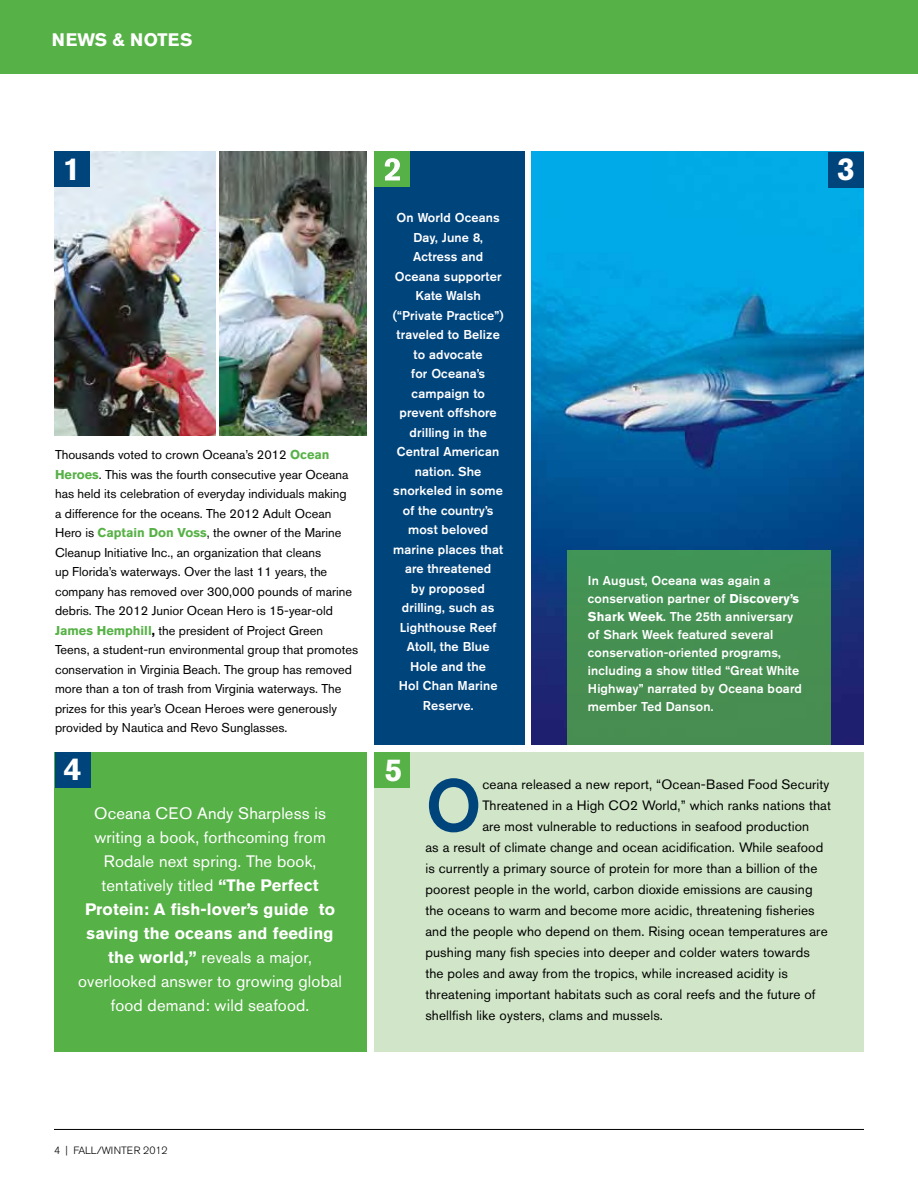
<style>
.page{position:relative;width:918px;height:1188px;background:#fff}
.page>*{position:absolute;margin:0;border:0;box-sizing:border-box;transform-origin:0 0}
.t1{font:500 73.05px "Akzidenz Grotesk BQ";color:#00447c}
.t2{font:700 31.5px "Akzidenz Grotesk BQ";color:#fff}
.t3{font:700 21px "Akzidenz Grotesk BQ";color:#fff}
.t4{font:700 18px "Akzidenz Grotesk BQ";letter-spacing:.01em;color:#fff}
.t5{font:16.5px/24px "Akzidenz Grotesk BQ";letter-spacing:.01em;color:#fff;text-align:center}
.t6{font:13.5px "Akzidenz Grotesk BQ";letter-spacing:.01em;color:#000}
.t7{font:12.75px/19.5px "Akzidenz Grotesk BQ";color:#000}
.t8{font:500 12.75px/19.5px "Akzidenz Grotesk BQ";letter-spacing:.01em;color:#fff;text-align:center}
.t9{font:300 10.5px "Akzidenz Grotesk BQ";color:#000}
.s1{font-weight:700;color:#56b146}
.s2{font-weight:700}
</style>
<div class="page">
<img style="left:55px;top:152px;width:161px;height:283px">
<div style="left:54px;top:152px;width:36px;height:35px;background:#00447c"></div>
<img style="left:219px;top:151px;width:147px;height:284px">
<div style="left:55px;top:752px;width:312px;height:300px;background:#56b146"></div>
<div style="left:375px;top:151px;width:150px;height:594px;background:#00447c"></div>
<div style="left:375px;top:752px;width:489px;height:300px;background:#d1e6c8"></div>
<img style="left:531px;top:151px;width:333px;height:594px">
<div style="left:375px;top:151px;width:35px;height:36px;background:#56b146"></div>
<svg style="left:385px;top:158px;width:15px;height:22px"></svg>
<div style="left:567px;top:550px;width:264px;height:195px;background:#468f52"></div>
<div style="left:0;top:0;width:918px;height:74px;background:#56b146"></div>
<hr style="left:54px;top:1129px;width:810px;height:1px;background:#000">
<div style="left:375px;top:752px;width:35px;height:36px;background:#56b146"></div>
<div style="left:55px;top:752px;width:36px;height:36px;background:#00447c"></div>
<div style="left:828px;top:152px;width:36px;height:36px;background:#00447c"></div>
<h3 class="t4" style="left:52px;top:29px;width:139px">news &amp; notes</h3>
<h3 class="t3" style="left:52px;top:29px;width:12px">TITLE</h3>
<h2 class="t2" style="left:63px;top:151px;width:19px">1</h2>
<p class="t7" style="left:55px;top:445px;width:305px">Thousands voted to crown Oceana’s 2012 <span class="s1">Ocean Heroes</span>. This was the fourth consecutive year Oceana has held its celebration of everyday individuals making<br>a difference for the oceans. The 2012 Adult Ocean Hero is <span class="s1">Captain Don Voss</span>, the owner of the Marine Cleanup Initiative Inc., an organization that cleans<br>up Florida’s waterways. Over the last 11 years, the company has removed over 300,000 pounds of marine debris. The 2012 Junior Ocean Hero is 15-year-old <span class="s1">James Hemphill</span><span class="s2">,</span> the president of Project Green Teens, a student-run environmental group that promotes conservation in Virginia Beach. The group has removed more than a ton of trash from Virginia waterways. The prizes for this year’s Ocean Heroes were generously provided by Nautica and Revo Sunglasses.</p>
<p class="t8" style="left:393px;top:208px;width:112px">On World Oceans<br>Day, June 8,<br>Actress and<br>Oceana supporter<br>Kate Walsh (“Private Practice”) traveled to Belize to advocate<br>for Oceana’s campaign to prevent offshore drilling in the<br>Central American nation. She snorkeled in some of the country’s most beloved marine places that are threatened<br>by proposed drilling, such as<br>Lighthouse Reef<br>Atoll, the Blue<br>Hole and the<br>Hol Chan Marine<br>Reserve.</p>
<h2 class="t2" style="left:837px;top:151px;width:19px">3</h2>
<p class="t8" style="left:588px;top:571px;width:215px;line-height:18px;text-align:left">In August, Oceana was again a conservation partner of <span class="s2">Discovery’s<br>Shark Week</span>. The 25th anniversary of Shark Week featured several conservation-oriented programs, including a show titled “Great White<br>Highway” narrated by Oceana board member Ted Danson.</p>
<h2 class="t2" style="left:64px;top:751px;width:19px">4</h2>
<h2 class="t2" style="left:385px;top:752px;width:19px">5</h2>
<p class="t5" style="left:78px;top:801px;width:265px">Oceana CEO Andy Sharpless is writing a book, forthcoming from<br>Rodale next spring. The book, tentatively titled <span class="s2">“The Perfect<br>Protein: A fish-lover’s guide to saving the oceans and feeding the world,”</span> reveals a major, overlooked answer to growing global food demand: wild seafood.</p>
<h1 class="t1" style="left:425px;top:761px;width:58px">O</h1>
<p class="t6" style="left:482px;top:776px;width:349px">ceana released a new report, “Ocean-Based Food Security</p>
<p class="t6" style="left:482px;top:797px;width:350px">Threatened in a High CO2 World,” which ranks nations that</p>
<p class="t6" style="left:482px;top:818px;width:328px">are most vulnerable to reductions in seafood production</p>
<p class="t6" style="left:425px;top:839px;width:399px">as a result of climate change and ocean acidification. While seafood</p>
<p class="t6" style="left:425px;top:860px;width:394px">is currently a primary source of protein for more than a billion of the</p>
<p class="t6" style="left:425px;top:881px;width:389px">poorest people in the world, carbon dioxide emissions are causing</p>
<p class="t6" style="left:425px;top:902px;width:391px">the oceans to warm and become more acidic, threatening fisheries</p>
<p class="t6" style="left:425px;top:923px;width:404px">and the people who depend on them. Rising ocean temperatures are</p>
<p class="t6" style="left:425px;top:944px;width:386px">pushing many fish species into deeper and colder waters towards</p>
<p class="t6" style="left:425px;top:965px;width:364px">the poles and away from the tropics, while increased acidity is</p>
<p class="t6" style="left:425px;top:986px;width:392px">threatening important habitats such as coral reefs and the future of</p>
<p class="t6" style="left:425px;top:1007px;width:239px">shellfish like oysters, clams and mussels.</p>
<p class="t9" style="left:54px;top:1144px;width:115px">4 | FALL/WINTER 2012</p>
</div>
